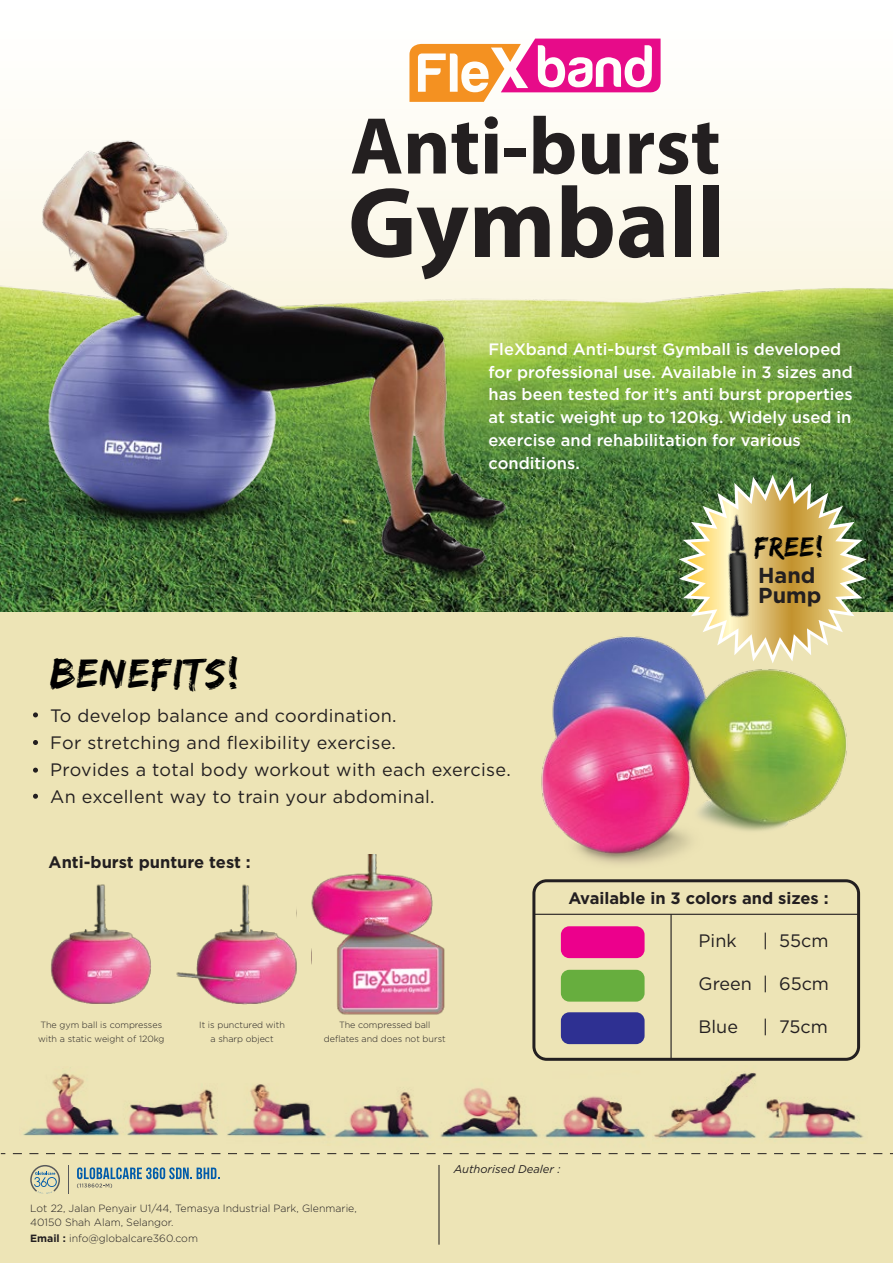
<style>
.page{position:relative;width:893px;height:1263px;background:#fff}
.page>*{position:absolute;margin:0;border:0;box-sizing:border-box;transform-origin:0 0}
.t1{font:42.45px "Edo SZ";letter-spacing:.04em;color:#010101}
.t2{font:28.65px "Edo SZ";color:#010101}
.t3{font:700 21.6px/20px "Gotham";color:#231f20}
.t4{font:18px/27px "Gotham";letter-spacing:.02em;color:#231f20}
.t5{font:18px "Gotham";color:#231f20}
.t6{font:500 16.5px/22.8px "Gotham";color:#fff}
.t7{font:700 16.5px "Gotham";color:#231f20}
.t8{font:italic 11.25px "Gotham";color:#231f20}
.t9{font:300 10.5px/13.5px "Gotham";color:#231f20}
.t10{font:300 9px/13.5px "Gotham";color:#231f20;text-align:center}
.s1{font-weight:700}
</style>
<div class="page">
<div style="left:0;top:612px;width:893px;height:651px;background:#ede4b6"></div>
<svg style="left:13px;top:1153px;width:880px;height:1px"></svg>
<svg style="left:77px;top:1167px;width:142px;height:21px"></svg>
<svg style="left:30px;top:1165px;width:30px;height:29px"></svg>
<hr style="left:439px;top:1165px;width:1px;height:80px;background:#231f20">
<img style="left:535px;top:38px;width:358px;height:573px">
<img style="left:0;top:51px;width:721px;height:561px">
<img style="left:541px;top:636px;width:306px;height:228px">
<div style="left:532px;top:879px;width:328px;height:182px;border:3px solid #231f20;border-radius:13px"></div>
<hr style="left:534px;top:914px;width:325px;height:1px;background:#231f20">
<hr style="left:670px;top:914px;width:2px;height:145px;background:#231f20">
<div style="left:561px;top:926px;width:84px;height:32px;background:#ec008c;border-radius:9px"></div>
<div style="left:561px;top:970px;width:84px;height:32px;background:#67ae3e;border-radius:9px"></div>
<div style="left:561px;top:1012px;width:84px;height:32px;background:#2e3092;border-radius:9px"></div>
<svg style="left:33px;top:712px;width:5px;height:5px"></svg>
<svg style="left:33px;top:740px;width:5px;height:5px"></svg>
<svg style="left:33px;top:768px;width:5px;height:5px"></svg>
<svg style="left:33px;top:794px;width:5px;height:5px"></svg>
<img style="left:654px;top:1071px;width:210px;height:68px">
<img style="left:341px;top:1088px;width:305px;height:50px">
<img style="left:23px;top:1073px;width:318px;height:65px">
<img style="left:50px;top:884px;width:101px;height:120px">
<img style="left:176px;top:884px;width:121px;height:121px">
<img style="left:312px;top:854px;width:133px;height:161px">
<svg style="left:679px;top:475px;width:188px;height:188px"></svg>
<img style="left:677px;top:508px;width:122px;height:122px">
<svg style="left:409px;top:39px;width:252px;height:63px"></svg>
<svg style="left:352px;top:119px;width:50px;height:54px"></svg>
<svg style="left:408px;top:133px;width:38px;height:40px"></svg>
<svg style="left:452px;top:122px;width:26px;height:52px"></svg>
<svg style="left:485px;top:116px;width:13px;height:57px"></svg>
<div style="left:505px;top:148px;width:21px;height:8px;background:#231f20"></div>
<svg style="left:533px;top:116px;width:42px;height:58px"></svg>
<svg style="left:582px;top:134px;width:38px;height:40px"></svg>
<svg style="left:629px;top:122px;width:89px;height:52px"></svg>
<svg style="left:351px;top:188px;width:60px;height:70px;background:#827e79"></svg>
<svg style="left:417px;top:208px;width:52px;height:71px;background:#98958d"></svg>
<svg style="left:475px;top:206px;width:75px;height:51px;background:#6d6a65"></svg>
<svg style="left:561px;top:185px;width:52px;height:73px;background:#7e7a76"></svg>
<svg style="left:619px;top:206px;width:45px;height:52px;background:#65615d"></svg>
<div style="left:675px;top:185px;width:16px;height:72px;background:#231f20"></div>
<div style="left:703px;top:185px;width:16px;height:72px;background:#231f20"></div>
<p class="t6" style="left:488px;top:337px;width:366px">FleXband Anti-burst Gymball is developed for professional use. Available in 3 sizes and has been tested for it’s anti burst properties at static weight up to 120kg. Widely used in exercise and rehabilitation for various conditions.</p>
<h1 class="t1" style="left:50px;top:649px;width:190px">Benefits!</h1>
<p class="t4" style="left:50px;top:701px;width:462px">To develop balance and coordination.<br>For stretching and flexibility exercise.<br>Provides a total body workout with each exercise.<br>An excellent way to train your abdominal.</p>
<p class="t7" style="left:49px;top:851px;width:204px">Anti-burst punture test :</p>
<p class="t10" style="left:38px;top:1018px;width:128px;text-align:left">The gym ball is compresses with a static weight of 120kg</p>
<p class="t10" style="left:324px;top:1018px;width:123px">The compressed ball deflates and does not burst</p>
<p class="t10" style="left:199px;top:1018px;width:87px">It is punctured with a sharp object</p>
<h2 class="t2" style="left:754px;top:530px;width:70px">free!</h2>
<h3 class="t3" style="left:758px;top:565px;width:65px">Hand<br>Pump</h3>
<p class="t7" style="left:568px;top:887px;width:262px">Available in 3 colors and sizes :</p>
<p class="t4" style="left:699px;top:926px;width:40px">Pink</p>
<p class="t4" style="left:763px;top:926px;width:67px">| 55cm</p>
<p class="t5" style="left:699px;top:972px;width:132px">Green | 65cm</p>
<p class="t4" style="left:699px;top:1012px;width:41px">Blue</p>
<p class="t4" style="left:763px;top:1012px;width:66px">| 75cm</p>
<p class="t9" style="left:30px;top:1201px;width:328px">Lot 22, Jalan Penyair U1/44, Temasya Industrial Park, Glenmarie,<br>40150 Shah Alam, Selangor.</p>
<p class="t9" style="left:30px;top:1231px;width:169px"><span class="s1">Email :</span> info@globalcare360.com</p>
<p class="t8" style="left:454px;top:1162px;width:108px">Authorised Dealer :</p>
</div>
